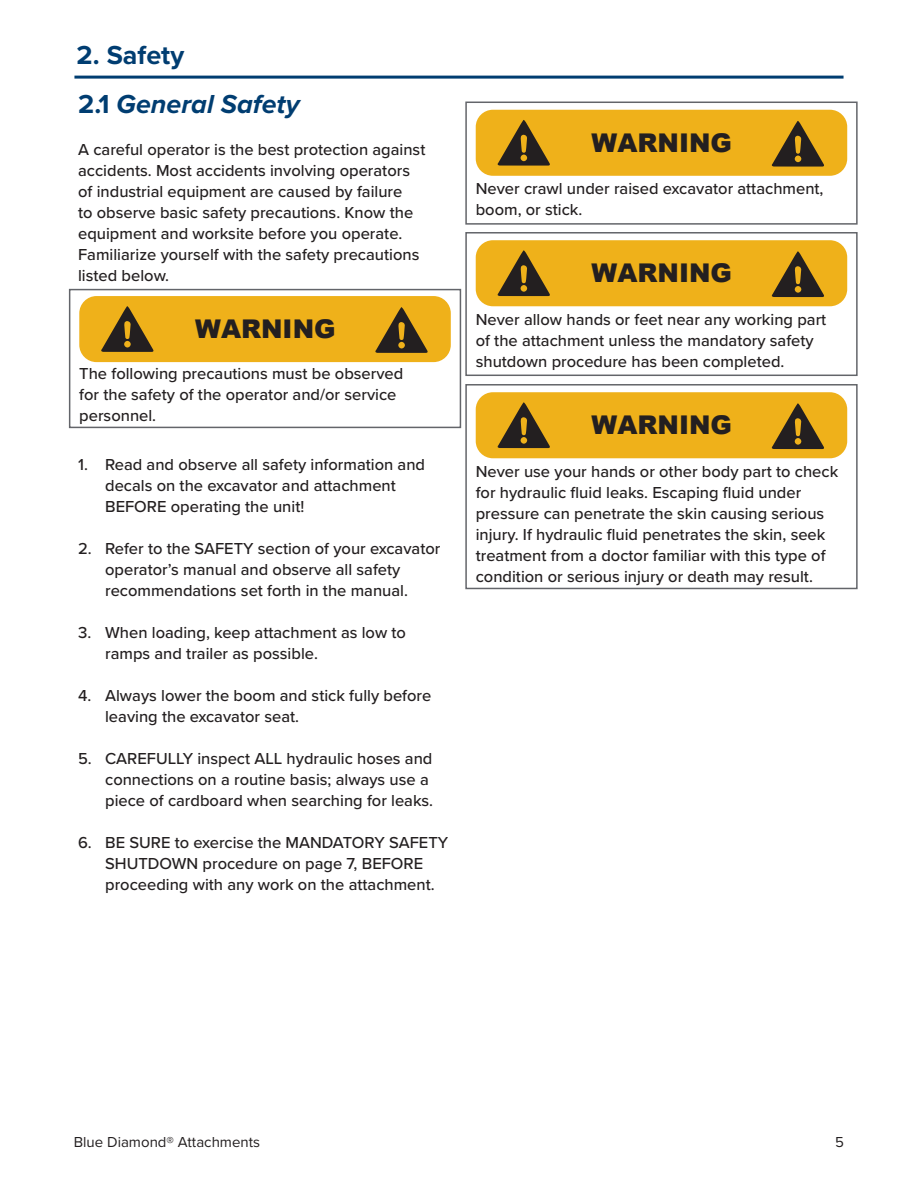
<style>
.page{position:relative;width:918px;height:1188px;background:#fff}
.page>*{position:absolute;margin:0;border:0;box-sizing:border-box;transform-origin:0 0}
.t1{font:italic 700 27px "Proxima Nova";color:#003d71}
.t2{font:700 27px "Proxima Nova";color:#003d71}
.t3{font:900 25.8px "Arial";color:#231f20}
.t4{font:500 16.5px/21px "Proxima Nova";color:#231f20}
.t5{font:15px "Proxima Nova";color:#231f20}
.s1{font-style:normal}
</style>
<div class="page">
<hr style="left:74px;top:76px;width:770px;height:3px;background:#003d71">
<div style="left:476px;top:110px;width:371px;height:66px;background:#efb11a;border-radius:17px"></div>
<svg style="left:498px;top:120px;width:52px;height:46px"></svg>
<svg style="left:772px;top:121px;width:52px;height:46px"></svg>
<div style="left:465px;top:102px;width:393px;height:123px;border:2px solid #63656a"></div>
<div style="left:476px;top:240px;width:371px;height:66px;background:#efb11a;border-radius:17px"></div>
<svg style="left:498px;top:250px;width:52px;height:46px"></svg>
<svg style="left:772px;top:251px;width:52px;height:46px"></svg>
<div style="left:465px;top:232px;width:393px;height:144px;border:2px solid #63656a"></div>
<div style="left:79px;top:296px;width:372px;height:66px;background:#efb11a;border-radius:17px"></div>
<svg style="left:101px;top:306px;width:53px;height:46px"></svg>
<svg style="left:375px;top:307px;width:53px;height:46px"></svg>
<div style="left:69px;top:289px;width:392px;height:139px;border:2px solid #63656a"></div>
<div style="left:476px;top:392px;width:371px;height:66px;background:#efb11a;border-radius:17px"></div>
<svg style="left:498px;top:402px;width:52px;height:46px"></svg>
<svg style="left:772px;top:403px;width:52px;height:46px"></svg>
<div style="left:465px;top:384px;width:393px;height:205px;border:2px solid #63656a"></div>
<p class="t2" style="left:77px;top:35px;width:109px">2. Safety</p>
<p class="t1" style="left:78px;top:83px;width:223px"><span class="s1">2.1</span> General Safety</p>
<p class="t4" style="left:78px;top:138px;width:349px">A careful operator is the best protection against accidents. Most accidents involving operators of industrial equipment are caused by failure<br>to observe basic safety precautions. Know the equipment and worksite before you operate.<br>Familiarize yourself with the safety precautions listed below.</p>
<p class="t3" style="left:195px;top:310px;width:142px">WARNING</p>
<p class="t4" style="left:79px;top:362px;width:326px">The following precautions must be observed for the safety of the operator and/or service personnel.</p>
<p class="t4" style="left:105px;top:453px;width:322px;text-indent:-27px">1. Read and observe all safety information and decals on the excavator and attachment<br>BEFORE operating the unit!</p>
<p class="t4" style="left:105px;top:537px;width:337px;text-indent:-27px">2. Refer to the SAFETY section of your excavator operator’s manual and observe all safety recommendations set forth in the manual.</p>
<p class="t4" style="left:105px;top:621px;width:302px;text-indent:-27px">3. When loading, keep attachment as low to ramps and trailer as possible.</p>
<p class="t4" style="left:105px;top:684px;width:328px;text-indent:-27px">4. Always lower the boom and stick fully before leaving the excavator seat.</p>
<p class="t4" style="left:105px;top:747px;width:329px;text-indent:-27px">5. CAREFULLY inspect ALL hydraulic hoses and connections on a routine basis; always use a piece of cardboard when searching for leaks.</p>
<p class="t4" style="left:105px;top:831px;width:345px;text-indent:-27px">6. BE SURE to exercise the MANDATORY SAFETY<br>SHUTDOWN procedure on page 7, BEFORE proceeding with any work on the attachment.</p>
<p class="t3" style="left:592px;top:124px;width:142px">WARNING</p>
<p class="t4" style="left:476px;top:178px;width:349px">Never crawl under raised excavator attachment, boom, or stick.</p>
<p class="t3" style="left:592px;top:254px;width:142px">WARNING</p>
<p class="t4" style="left:476px;top:308px;width:352px">Never allow hands or feet near any working part of the attachment unless the mandatory safety shutdown procedure has been completed.</p>
<p class="t3" style="left:592px;top:407px;width:142px">WARNING</p>
<p class="t4" style="left:476px;top:460px;width:364px">Never use your hands or other body part to check for hydraulic fluid leaks. Escaping fluid under pressure can penetrate the skin causing serious injury. If hydraulic fluid penetrates the skin, seek treatment from a doctor familiar with this type of condition or serious injury or death may result.</p>
<p class="t5" style="left:74px;top:1131px;width:188px">Blue Diamond® Attachments</p>
<p class="t5" style="left:835px;top:1131px;width:10px">5</p>
</div>
